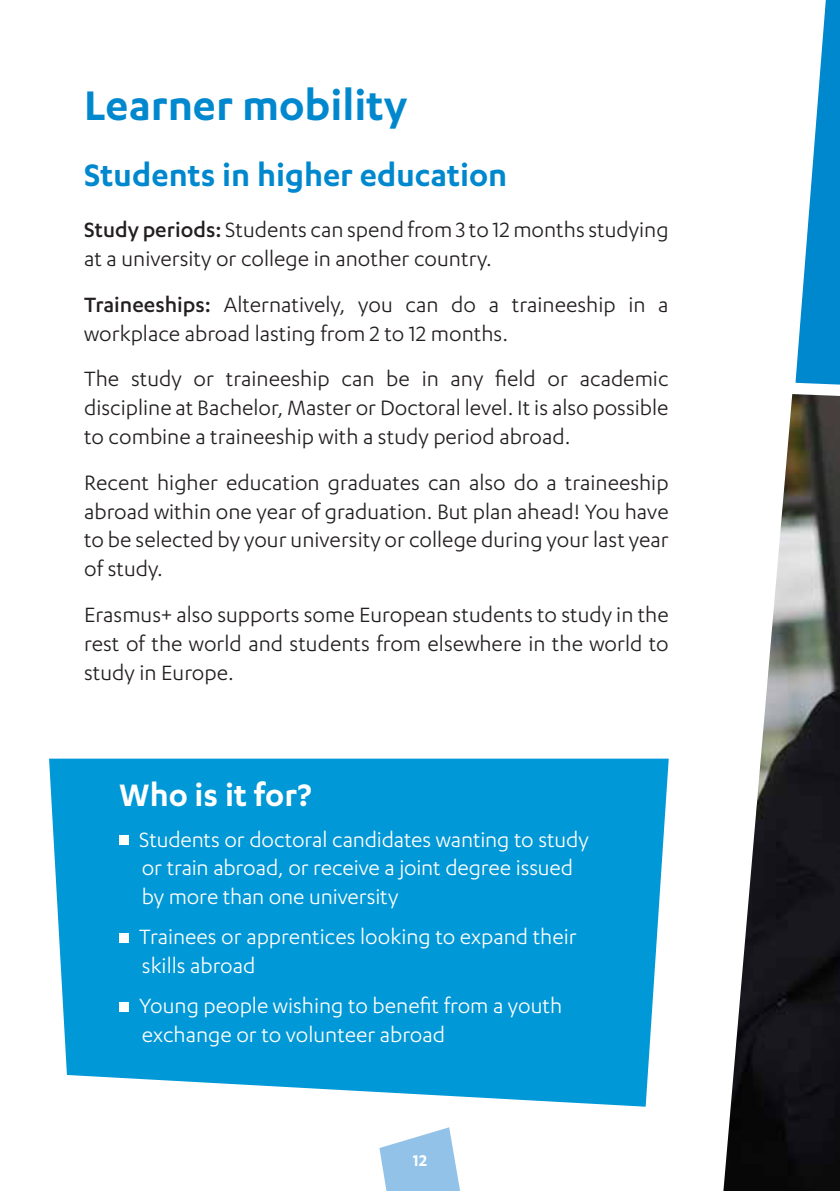
<style>
.page{position:relative;width:840px;height:1191px;background:#fff}
.page>*{position:absolute;margin:0;border:0;box-sizing:border-box;transform-origin:0 0}
.t1{font:600 48px "Karbon";color:#0088ce}
.t2{font:600 36px "Karbon";color:#0088ce}
.t3{font:600 36px "Karbon";color:#fff}
.t4{font:24px/28.8px "Karbon";color:#231f20;text-align:justify}
.t5{font:24px/28.8px "Karbon";color:#fff}
.t6{font:600 18px "Karbon";color:#fff}
.s1{font-weight:500}
</style>
<div class="page">
<svg style="left:49px;top:758px;width:619px;height:348px;background:#139fd9"></svg>
<img style="left:723px;top:442px;width:116px;height:749px">
<svg style="left:788px;top:0;width:51px;height:442px"></svg>
<div style="left:119px;top:835px;width:10px;height:10px;background:#fff"></div>
<div style="left:119px;top:933px;width:10px;height:10px;background:#fff"></div>
<div style="left:119px;top:1002px;width:10px;height:10px;background:#fff"></div>
<svg style="left:379px;top:1127px;width:81px;height:64px"></svg>
<h1 class="t1" style="left:84px;top:86px;width:324px">Learner mobility</h1>
<h2 class="t2" style="left:84px;top:160px;width:424px">Students in higher education</h2>
<p class="t4" style="left:84px;top:217px;width:585px"><span class="s1">Study periods:</span> Students can spend from 3 to 12 months studying at a university or college in another country.</p>
<p class="t4" style="left:84px;top:291px;width:585px"><span class="s1">Traineeships:</span> Alternatively, you can do a traineeship in a workplace abroad lasting from 2 to 12 months.</p>
<p class="t4" style="left:84px;top:366px;width:585px">The study or traineeship can be in any field or academic discipline at Bachelor, Master or Doctoral level. It is also possible to combine a traineeship with a study period abroad.</p>
<p class="t4" style="left:84px;top:469px;width:585px">Recent higher education graduates can also do a traineeship abroad within one year of graduation. But plan ahead! You have to be selected by your university or college during your last year of study.</p>
<p class="t4" style="left:84px;top:602px;width:586px">Erasmus+ also supports some European students to study in the rest of the world and students from elsewhere in the world to study in Europe.</p>
<h2 class="t3" style="left:119px;top:781px;width:194px">Who is it for?</h2>
<p class="t5" style="left:139px;top:826px;width:451px">Students or doctoral candidates wanting to study or train abroad, or receive a joint degree issued by more than one university</p>
<p class="t5" style="left:139px;top:924px;width:439px">Trainees or apprentices looking to expand their skills abroad</p>
<p class="t5" style="left:139px;top:993px;width:424px">Young people wishing to benefit from a youth exchange or to volunteer abroad</p>
<p class="t6" style="left:413px;top:1153px;width:16px">12</p>
</div>
